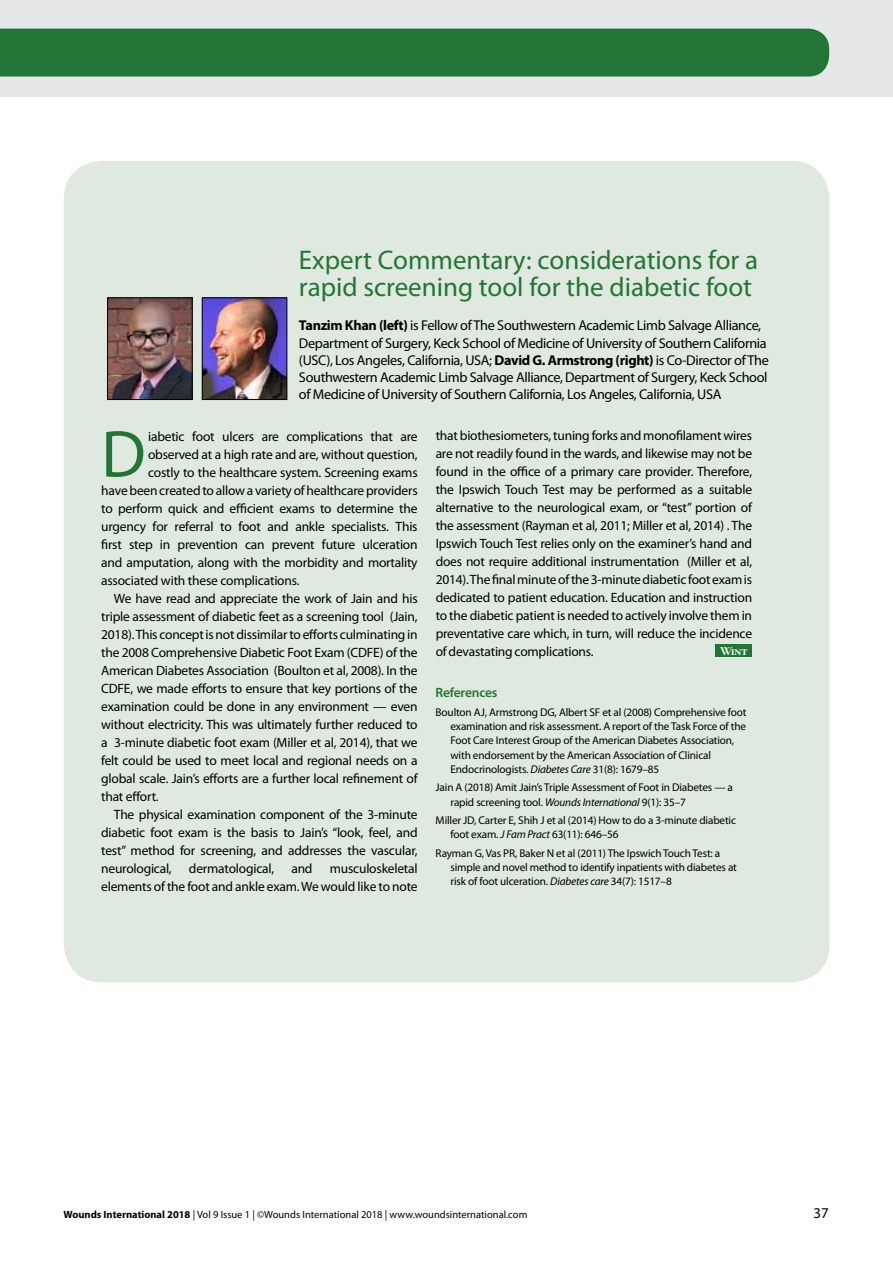
<style>
.page{position:relative;width:893px;height:1263px;background:#fff}
.page>*{position:absolute;margin:0;border:0;box-sizing:border-box;transform-origin:0 0}
.t1{font:66.9px "Myriad Pro";color:#237535}
.t2{font:27px/26.7px "Myriad Pro";color:#237535}
.t3{font:15px "Myriad Pro";color:#000}
.t4{font:14.25px/17.2px "Myriad Pro";letter-spacing:-.025em;color:#000}
.t5{font:13.5px/18px "Myriad Pro";letter-spacing:-.015em;color:#000;text-align:right}
.t6{font:600 13.5px "Myriad Pro";letter-spacing:-.015em;color:#237535}
.t7{font:12px "Warnock Pro Bold Subh";color:#fff}
.t8{font:11.25px/14.2px "Myriad Pro";letter-spacing:-.015em;color:#000}
.t9{font:10.5px "Myriad Pro";color:#000}
.s1{font-weight:700}
.s2{font-style:italic}
</style>
<div class="page">
<div style="left:0;top:0;width:893px;height:97px;background:#e6e7e8"></div>
<div style="left:0;top:29px;width:829px;height:48px;background:#237535"></div>
<div style="left:64px;top:161px;width:765px;height:821px;background:#dfe9df;border-radius:39px"></div>
<div style="left:716px;top:644px;width:36px;height:13px;background:#237535"></div>
<img style="left:204px;top:300px;width:81px;height:98px">
<div style="left:202px;top:298px;width:85px;height:102px;border:1px solid #000"></div>
<img style="left:109px;top:300px;width:81px;height:98px">
<div style="left:107px;top:298px;width:85px;height:102px;border:1px solid #000"></div>
<h2 class="t2" style="left:299px;top:247px;width:461px">Expert Commentary: considerations for a rapid screening tool for the diabetic foot</h2>
<p class="t4" style="left:299px;top:317px;width:471px"><span class="s1">Tanzim Khan (left)</span> is Fellow of The Southwestern Academic Limb Salvage Alliance, Department of Surgery, Keck School of Medicine of University of Southern California (USC), Los Angeles, California, USA; <span class="s1">David G. Armstrong (right)</span> is Co-Director of The Southwestern Academic Limb Salvage Alliance, Department of Surgery, Keck School of Medicine of University of Southern California, Los Angeles, California, USA</p>
<h1 class="t1" style="left:101px;top:413px;width:46px">D</h1>
<p class="t5" style="left:148px;top:427px;width:271px">iabetic foot ulcers are complications that are</p>
<p class="t5" style="left:148px;top:445px;width:271px">observed at a high rate and are, without question,</p>
<p class="t5" style="left:148px;top:463px;width:271px">costly to the healthcare system. Screening exams</p>
<p class="t5" style="left:101px;top:481px;width:318px">have been created to allow a variety of healthcare providers</p>
<p class="t5" style="left:101px;top:499px;width:318px">to perform quick and efficient exams to determine the</p>
<p class="t5" style="left:101px;top:517px;width:318px">urgency for referral to foot and ankle specialists. This</p>
<p class="t5" style="left:101px;top:535px;width:318px">first step in prevention can prevent future ulceration</p>
<p class="t5" style="left:101px;top:553px;width:318px">and amputation, along with the morbidity and mortality</p>
<p class="t5" style="left:101px;top:571px;width:200px">associated with these complications.</p>
<p class="t5" style="left:114px;top:589px;width:305px">We have read and appreciate the work of Jain and his</p>
<p class="t5" style="left:101px;top:607px;width:318px">triple assessment of diabetic feet as a screening tool (Jain,</p>
<p class="t5" style="left:101px;top:625px;width:318px">2018). This concept is not dissimilar to efforts culminating in</p>
<p class="t5" style="left:101px;top:643px;width:318px">the 2008 Comprehensive Diabetic Foot Exam (CDFE) of the</p>
<p class="t5" style="left:101px;top:661px;width:318px">American Diabetes Association (Boulton et al, 2008). In the</p>
<p class="t5" style="left:101px;top:679px;width:318px">CDFE, we made efforts to ensure that key portions of the</p>
<p class="t5" style="left:101px;top:697px;width:318px">examination could be done in any environment — even</p>
<p class="t5" style="left:101px;top:715px;width:318px">without electricity. This was ultimately further reduced to</p>
<p class="t5" style="left:101px;top:733px;width:318px">a 3-minute diabetic foot exam (Miller et al, 2014), that we</p>
<p class="t5" style="left:101px;top:751px;width:318px">felt could be used to meet local and regional needs on a</p>
<p class="t5" style="left:101px;top:769px;width:318px">global scale. Jain’s efforts are a further local refinement of</p>
<p class="t5" style="left:101px;top:787px;width:59px">that effort.</p>
<p class="t5" style="left:114px;top:805px;width:305px">The physical examination component of the 3-minute</p>
<p class="t5" style="left:101px;top:823px;width:318px">diabetic foot exam is the basis to Jain’s “look, feel, and</p>
<p class="t5" style="left:101px;top:841px;width:318px">test” method for screening, and addresses the vascular,</p>
<p class="t5" style="left:101px;top:859px;width:72px">neurological,</p>
<p class="t5" style="left:189px;top:859px;width:87px">dermatological,</p>
<p class="t5" style="left:291px;top:859px;width:23px">and</p>
<p class="t5" style="left:101px;top:859px;width:318px">musculoskeletal<br>elements of the foot and ankle exam. We would like to note</p>
<p class="t5" style="left:436px;top:427px;width:318px;text-align:justify">that biothesiometers, tuning forks and monofilament wires are not readily found in the wards, and likewise may not be found in the office of a primary care provider. Therefore, the Ipswich Touch Test may be performed as a suitable alternative to the neurological exam, or “test” portion of the assessment (Rayman et al, 2011; Miller et al, 2014) . The Ipswich Touch Test relies only on the examiner’s hand and does not require additional instrumentation (Miller et al, 2014). The final minute of the 3-minute diabetic foot exam is dedicated to patient education. Education and instruction to the diabetic patient is needed to actively involve them in preventative care which, in turn, will reduce the incidence of devastating complications.</p>
<p class="t7" style="left:720px;top:643px;width:29px">Wint</p>
<p class="t6" style="left:436px;top:684px;width:63px">References</p>
<p class="t8" style="left:451px;top:705px;width:298px;text-indent:-15px">Boulton AJ, Armstrong DG, Albert SF et al (2008) Comprehensive foot examination and risk assessment. A report of the Task Force of the Foot Care Interest Group of the American Diabetes Association, with endorsement by the American Association of Clinical Endocrinologists. <span class="s2">Diabetes Care</span> 31(8): 1679–85</p>
<p class="t8" style="left:451px;top:780px;width:284px;text-indent:-15px">Jain A (2018) Amit Jain’s Triple Assessment of Foot in Diabetes — a rapid screening tool. <span class="s2">Wounds International</span> 9(1): 35–7</p>
<p class="t8" style="left:451px;top:813px;width:287px;text-indent:-15px">Miller JD, Carter E, Shih J et al (2014) How to do a 3-minute diabetic foot exam. <span class="s2">J Fam Pract</span> 63(11): 646–56</p>
<p class="t8" style="left:451px;top:846px;width:288px;text-indent:-15px">Rayman G, Vas PR, Baker N et al (2011) The Ipswich Touch Test: a simple and novel method to identify inpatients with diabetes at risk of foot ulceration. <span class="s2">Diabetes care</span> 34(7): 1517–8</p>
<p class="t9" style="left:63px;top:1208px;width:465px"><span class="s1">Wounds International 2018</span> | Vol 9 Issue 1 | ©Wounds International 2018 | www.woundsinternational.com</p>
<p class="t3" style="left:813px;top:1204px;width:17px">37</p>
</div>
